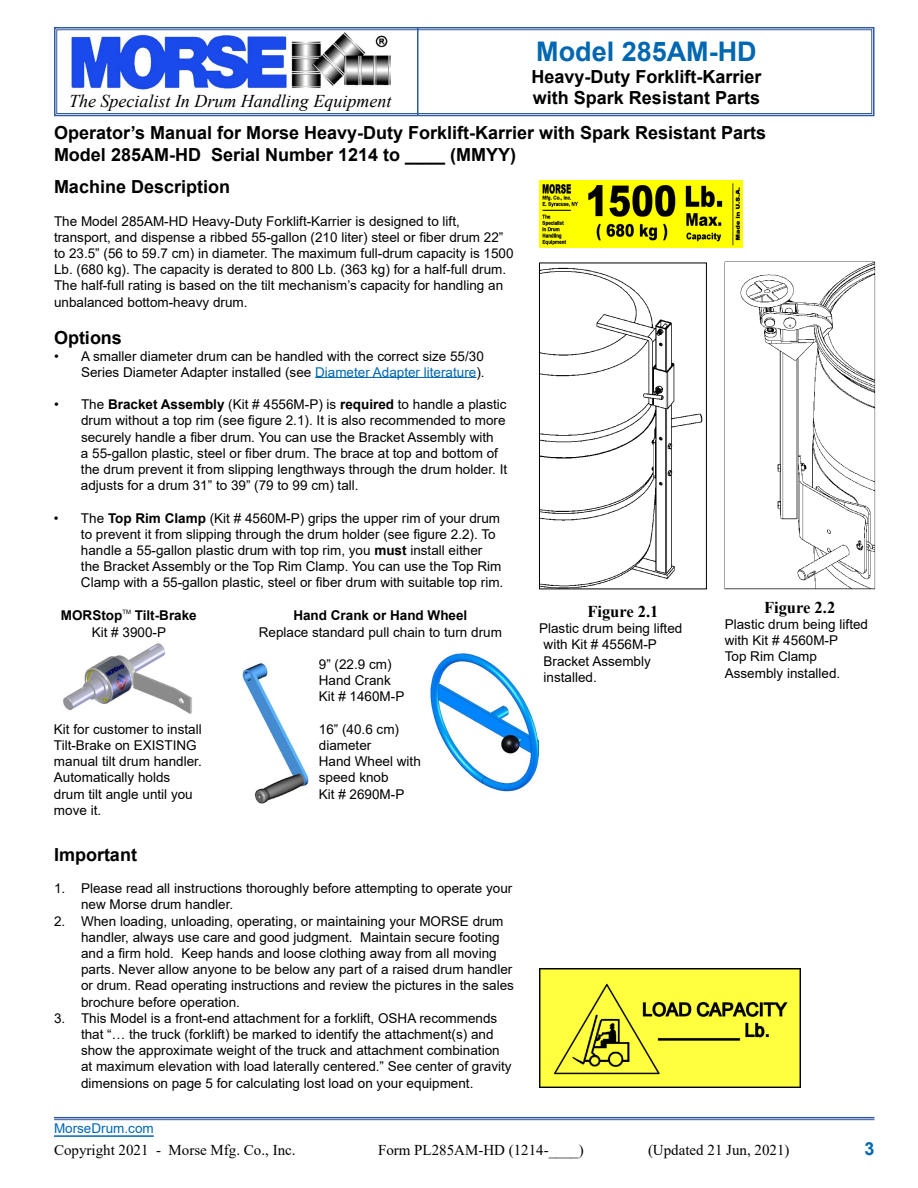
<style>
.page{position:relative;width:918px;height:1188px;background:#fff}
.page>*{position:absolute;margin:0;border:0;box-sizing:border-box;transform-origin:0 0}
.t1{font:700 27px "Arial";color:#0067b1}
.t2{font:700 18px/21.6px "Arial";color:#000}
.t3{font:italic 18px "Times New Roman";color:#000}
.t4{font:700 18px "Arial";color:#0067b1}
.t5{font:700 16.5px "Times New Roman";color:#000}
.t6{font:15px "Times New Roman";color:#000}
.t7{font:13.5px/16.2px "Arial";color:#000}
.t8{font:700 13.5px "Arial";color:#000}
.t9{font:13.5px "Arial";color:#0067b1}
.t10{font:6px "Arial";color:#000}
.s1{color:#0067b1}
.s2{font-weight:700}
</style>
<div class="page">
<svg style="left:54px;top:27px;width:821px;height:90px"></svg>
<div style="left:56px;top:29px;width:816px;height:85px;border:1px solid #2f5a9f"></div>
<hr style="left:417px;top:28px;width:1px;height:88px;background:#2f5a9f">
<hr style="left:54px;top:1135px;width:100px;height:2px;background:#0067b1">
<hr style="left:54px;top:1117px;width:820px;height:1px;background:#2f5a9f">
<hr style="left:54px;top:1119px;width:820px;height:1px;background:#2f5a9f">
<img style="left:430px;top:653px;width:110px;height:139px">
<img style="left:63px;top:643px;width:129px;height:71px">
<img style="left:242px;top:663px;width:67px;height:141px">
<hr style="left:315px;top:377px;width:161px;height:1px;background:#0067b1">
<img style="left:539px;top:968px;width:262px;height:120px">
<img style="left:539px;top:180px;width:203px;height:68px">
<img style="left:541px;top:267px;width:162px;height:320px">
<div style="left:539px;top:263px;width:168px;height:326px;border:1px solid #000"></div>
<img style="left:724px;top:261px;width:152px;height:329px">
<h1 class="t1" style="left:536px;top:32px;width:222px">Model 285AM-HD</h1>
<h2 class="t2" style="left:531px;top:66px;width:232px">Heavy-Duty Forklift-Karrier with Spark Resistant Parts</h2>
<h2 class="t2" style="left:54px;top:122px;width:714px">Operator’s Manual for Morse Heavy-Duty Forklift-Karrier with Spark Resistant Parts<br>Model 285AM-HD Serial Number 1214 to ____ (MMYY)</h2>
<h2 class="t3" style="left:69px;top:89px;width:324px">The Specialist In Drum Handling Equipment</h2>
<h2 class="t2" style="left:54px;top:176px;width:178px">Machine Description</h2>
<p class="t7" style="left:54px;top:213px;width:461px">The Model 285AM-HD Heavy-Duty Forklift-Karrier is designed to lift, transport, and dispense a ribbed 55-gallon (210 liter) steel or fiber drum 22” to 23.5” (56 to 59.7 cm) in diameter. The maximum full-drum capacity is 1500<br>Lb. (680 kg). The capacity is derated to 800 Lb. (363 kg) for a half-full drum.<br>The half-full rating is based on the tilt mechanism’s capacity for handling an unbalanced bottom-heavy drum.</p>
<h2 class="t2" style="left:54px;top:327px;width:70px">Options</h2>
<p class="t7" style="left:54px;top:348px;width:432px;text-align:right">• A smaller diameter drum can be handled with the correct size 55/30<br>Series Diameter Adapter installed (see <span class="s1">Diameter Adapter literature</span>).</p>
<p class="t7" style="left:81px;top:396px;width:428px;text-indent:-27px">• The <span class="s2">Bracket Assembly</span> (Kit # 4556M-P) is <span class="s2">required</span> to handle a plastic drum without a top rim (see figure 2.1). It is also recommended to more securely handle a fiber drum. You can use the Bracket Assembly with<br>a 55-gallon plastic, steel or fiber drum. The brace at top and bottom of the drum prevent it from slipping lengthways through the drum holder. It adjusts for a drum 31” to 39” (79 to 99 cm) tall.</p>
<p class="t7" style="left:81px;top:510px;width:424px;text-indent:-27px">• The <span class="s2">Top Rim Clamp</span> (Kit # 4560M-P) grips the upper rim of your drum to prevent it from slipping through the drum holder (see figure 2.2). To handle a 55-gallon plastic drum with top rim, you <span class="s2">must</span> install either the Bracket Assembly or the Top Rim Clamp. You can use the Top Rim Clamp with a 55-gallon plastic, steel or fiber drum with suitable top rim.</p>
<p class="t8" style="left:61px;top:606px;width:63px">MORStop</p>
<p class="t10" style="left:122px;top:608px;width:10px">TM</p>
<p class="t8" style="left:135px;top:606px;width:64px">Tilt-Brake</p>
<p class="t7" style="left:92px;top:624px;width:76px">Kit # 3900-P</p>
<p class="t7" style="left:54px;top:721px;width:149px">Kit for customer to install<br>Tilt-Brake on EXISTING manual tilt drum handler.<br>Automatically holds drum tilt angle until you move it.</p>
<p class="t8" style="left:293px;top:606px;width:176px">Hand Crank or Hand Wheel</p>
<p class="t7" style="left:259px;top:624px;width:245px">Replace standard pull chain to turn drum</p>
<p class="t7" style="left:319px;top:656px;width:87px">9” (22.9 cm)<br>Hand Crank<br>Kit # 1460M-P</p>
<p class="t7" style="left:319px;top:721px;width:104px">16” (40.6 cm) diameter<br>Hand Wheel with speed knob<br>Kit # 2690M-P</p>
<h2 class="t2" style="left:54px;top:844px;width:84px">Important</h2>
<p class="t7" style="left:81px;top:880px;width:433px;text-indent:-27px">1. Please read all instructions thoroughly before attempting to operate your new Morse drum handler.</p>
<p class="t7" style="left:81px;top:913px;width:434px;text-indent:-27px">2. When loading, unloading, operating, or maintaining your MORSE drum handler, always use care and good judgment. Maintain secure footing and a firm hold. Keep hands and loose clothing away from all moving parts. Never allow anyone to be below any part of a raised drum handler or drum. Read operating instructions and review the pictures in the sales brochure before operation.</p>
<p class="t7" style="left:81px;top:1010px;width:432px;text-indent:-27px">3. This Model is a front-end attachment for a forklift, OSHA recommends that “… the truck (forklift) be marked to identify the attachment(s) and show the approximate weight of the truck and attachment combination at maximum elevation with load laterally centered.” See center of gravity dimensions on page 5 for calculating lost load on your equipment.</p>
<p class="t5" style="left:587px;top:599px;width:73px">Figure 2.1</p>
<p class="t7" style="left:544px;top:620px;width:140px;text-indent:-4px">Plastic drum being lifted with Kit # 4556M-P<br>Bracket Assembly installed.</p>
<p class="t5" style="left:764px;top:595px;width:73px">Figure 2.2</p>
<p class="t7" style="left:725px;top:616px;width:145px">Plastic drum being lifted with Kit # 4560M-P<br>Top Rim Clamp<br>Assembly installed.</p>
<p class="t9" style="left:54px;top:1119px;width:101px">MorseDrum.com</p>
<p class="t6" style="left:54px;top:1139px;width:243px">Copyright 2021 - Morse Mfg. Co., Inc.</p>
<p class="t6" style="left:378px;top:1139px;width:207px">Form PL285AM-HD (1214-____)</p>
<p class="t6" style="left:648px;top:1139px;width:143px">(Updated 21 Jun, 2021)</p>
<h2 class="t4" style="left:864px;top:1136px;width:12px">3</h2>
</div>
